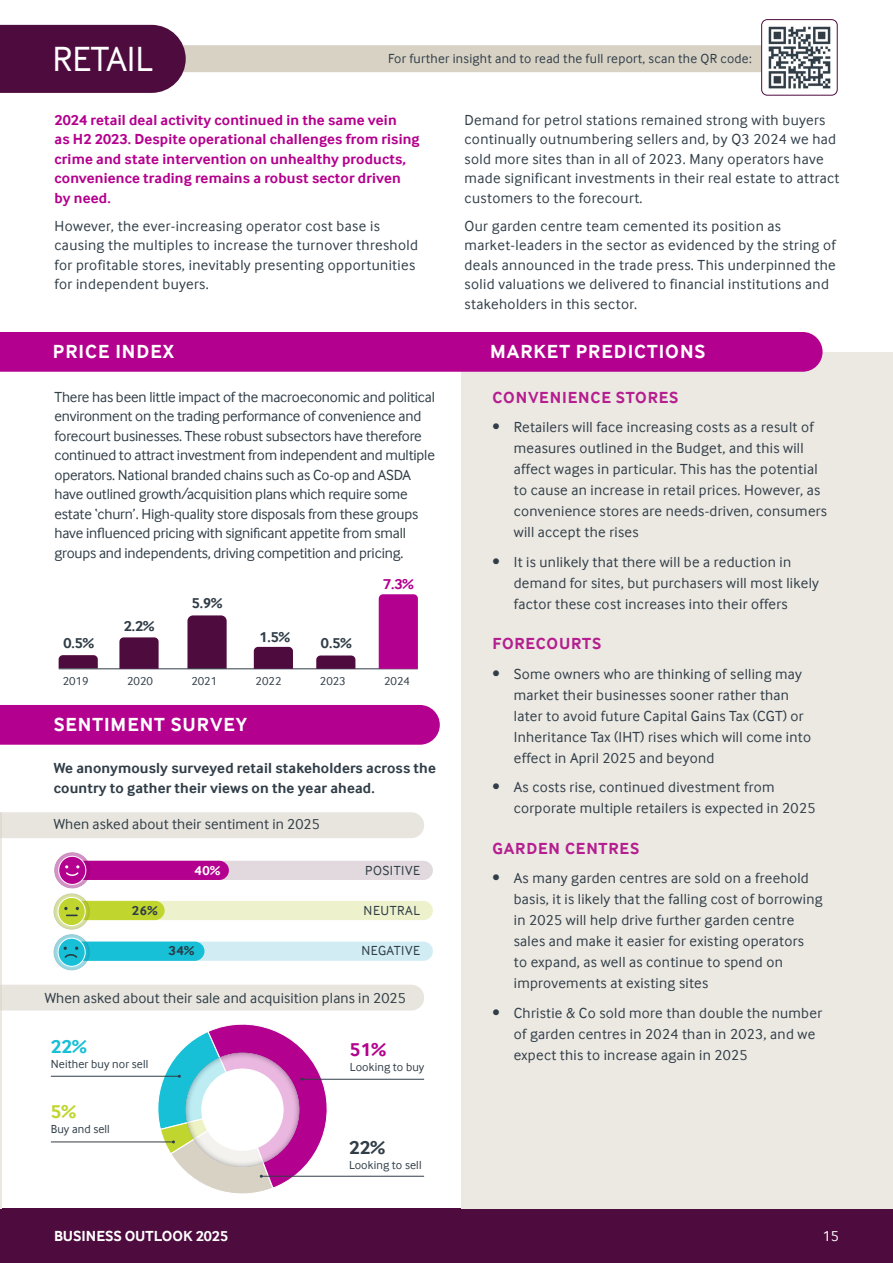
<style>
.page{position:relative;width:893px;height:1263px;background:#fff}
.page>*{position:absolute;margin:0;border:0;box-sizing:border-box;transform-origin:0 0}
.t1{font:36px "Inter Face";color:#fff}
.t2{font:700 19.5px "Inter Face";letter-spacing:.05em;color:#fff}
.t3{font:700 19.5px "Inter Face";color:#b4008e}
.t4{font:700 19.5px "Inter Face";color:#313e48}
.t5{font:700 19.5px "Inter Face";color:#17bfd7}
.t6{font:700 19.5px "Inter Face";color:#c1d52f}
.t7{font:700 16.5px "Inter Face";letter-spacing:.05em;color:#b41e8e}
.t8{font:15px/21px "Inter Face";letter-spacing:.02em;color:#313e48}
.t9{font:15px/19.5px "Inter Face";letter-spacing:-.01em;color:#313e48}
.t10{font:700 15px/19.5px "Inter Face";letter-spacing:.01em;color:#b4008e}
.t11{font:700 15px/19.5px "Inter Face";letter-spacing:.01em;color:#313e48}
.t12{font:700 15px "Inter Face";color:#fff}
.t13{font:15px "Inter Face";color:#fff}
.t14{font:13.5px "Inter Face";letter-spacing:.02em;color:#313e48}
.t15{font:13.5px "Inter Face";letter-spacing:.04em;color:#313e48}
.t16{font:700 13.5px "Inter Face";color:#fff}
.t17{font:700 13.5px "Inter Face";color:#313e48}
.t18{font:700 13.5px "Inter Face";color:#293c45}
.t19{font:12px "Inter Face";letter-spacing:.01em;color:#313e48}
</style>
<div class="page">
<div style="left:0;top:1208px;width:893px;height:55px;background:#4e0b3e"></div>
<hr style="left:0;top:812px;width:1px;height:396px;background:#ece9e3">
<div style="left:462px;top:352px;width:431px;height:856px;background:#ece9e3"></div>
<div style="left:152px;top:45px;width:676px;height:27px;background:#d8d2c5;border-radius:13px"></div>
<div style="left:0;top:25px;width:186px;height:68px;background:#4e0b3e"></div>
<img style="left:763px;top:21px;width:73px;height:73px">
<div style="left:761px;top:19px;width:77px;height:77px;border:1px solid #4e0b3e;border-radius:6px"></div>
<div style="left:0;top:812px;width:424px;height:26px;background:#e8e5de"></div>
<svg style="left:59px;top:655px;width:39px;height:13px"></svg>
<svg style="left:187px;top:615px;width:40px;height:53px;background:#541344"></svg>
<hr style="left:59px;top:668px;width:358px;height:1px;background:#313e48">
<div style="left:61px;top:861px;width:372px;height:19px;background:#e1d9de;border-radius:10px"></div>
<div style="left:61px;top:861px;width:168px;height:19px;background:#b4008e;border-radius:10px"></div>
<div style="left:42px;top:840px;width:62px;height:49px;background:#313e48;opacity:.75"></div>
<div style="left:61px;top:901px;width:372px;height:19px;background:#edf2cd;border-radius:10px"></div>
<div style="left:61px;top:901px;width:104px;height:19px;background:#c1d52f;border-radius:10px"></div>
<div style="left:61px;top:941px;width:372px;height:20px;background:#d1edf3;border-radius:10px"></div>
<div style="left:61px;top:941px;width:143px;height:20px;background:#17bfd7;border-radius:10px"></div>
<div style="left:59px;top:856px;width:27px;height:28px;background:#b4008e;border-radius:50%"></div>
<div style="left:59px;top:856px;width:27px;height:28px;border:1px solid #fff;border-radius:50%"></div>
<svg style="left:65px;top:865px;width:14px;height:11px"></svg>
<div style="left:41px;top:881px;width:62px;height:49px;background:#313e48;opacity:.75"></div>
<div style="left:58px;top:897px;width:27px;height:28px;background:#c1d52f;border-radius:50%"></div>
<div style="left:58px;top:897px;width:27px;height:29px;border:1px solid #fff;border-radius:50%"></div>
<svg style="left:64px;top:907px;width:15px;height:9px"></svg>
<div style="left:41px;top:922px;width:62px;height:49px;background:#313e48;opacity:.75"></div>
<div style="left:58px;top:938px;width:27px;height:28px;background:#17bfd7;border-radius:50%"></div>
<div style="left:58px;top:938px;width:27px;height:28px;border:1px solid #fff;border-radius:50%"></div>
<svg style="left:64px;top:947px;width:14px;height:11px"></svg>
<svg style="left:119px;top:637px;width:40px;height:32px"></svg>
<svg style="left:254px;top:647px;width:39px;height:22px"></svg>
<svg style="left:316px;top:655px;width:39px;height:14px"></svg>
<div style="left:379px;top:594px;width:39px;height:75px;background:#b4008e"></div>
<div style="left:0;top:332px;width:822px;height:40px;background:#b4008e"></div>
<div style="left:0;top:705px;width:440px;height:40px;background:#b4008e"></div>
<svg style="left:0;top:985px;width:424px;height:218px"></svg>
<h1 class="t1" style="left:53px;top:38px;width:102px">RETAIL</h1>
<p class="t14" style="left:388px;top:51px;width:365px">For further insight and to read the full report, scan the QR code:</p>
<p class="t10" style="left:54px;top:110px;width:367px">2024 retail deal activity continued in the same vein<br>as H2 2023. Despite operational challenges from rising crime and state intervention on unhealthy products, convenience trading remains a robust sector driven by need.</p>
<p class="t8" style="left:54px;top:216px;width:365px;line-height:19.5px">However, the ever-increasing operator cost base is causing the multiples to increase the turnover threshold for profitable stores, inevitably presenting opportunities for independent buyers.</p>
<h2 class="t2" style="left:53px;top:341px;width:123px">PRICE INDEX</h2>
<p class="t9" style="left:54px;top:387px;width:382px">There has been little impact of the macroeconomic and political environment on the trading performance of convenience and forecourt businesses. These robust subsectors have therefore continued to attract investment from independent and multiple operators. National branded chains such as Co-op and ASDA have outlined growth/acquisition plans which require some estate ‘churn’. High-quality store disposals from these groups have influenced pricing with significant appetite from small groups and independents, driving competition and pricing.</p>
<p class="t11" style="left:63px;top:633px;width:32px">0.5%</p>
<p class="t11" style="left:124px;top:616px;width:32px">2.2%</p>
<p class="t11" style="left:192px;top:593px;width:32px">5.9%</p>
<p class="t11" style="left:259px;top:627px;width:32px">1.5%</p>
<p class="t11" style="left:321px;top:633px;width:32px">0.5%</p>
<p class="t10" style="left:383px;top:574px;width:32px">7.3%</p>
<p class="t19" style="left:63px;top:674px;width:27px">2019</p>
<p class="t19" style="left:127px;top:674px;width:27px">2020</p>
<p class="t19" style="left:191px;top:674px;width:27px">2021</p>
<p class="t19" style="left:256px;top:674px;width:27px">2022</p>
<p class="t19" style="left:320px;top:674px;width:27px">2023</p>
<p class="t19" style="left:384px;top:674px;width:27px">2024</p>
<p class="t19" style="left:65px;top:674px;width:27px">2019</p>
<p class="t19" style="left:131px;top:674px;width:27px">2020</p>
<p class="t19" style="left:196px;top:674px;width:27px">2021</p>
<p class="t19" style="left:261px;top:674px;width:27px">20 2</p>
<p class="t19" style="left:326px;top:674px;width:27px">2023</p>
<p class="t19" style="left:392px;top:674px;width:27px">2024</p>
<h2 class="t2" style="left:54px;top:713px;width:195px">SENTIMENT SURVEY</h2>
<p class="t11" style="left:54px;top:758px;width:384px">We anonymously surveyed retail stakeholders across the country to gather their views on the year ahead.</p>
<p class="t8" style="left:54px;top:814px;width:268px">When asked about their sentiment in 2025</p>
<p class="t16" style="left:195px;top:862px;width:27px">40%</p>
<p class="t17" style="left:132px;top:903px;width:27px">26%</p>
<p class="t18" style="left:169px;top:943px;width:27px">34%</p>
<p class="t15" style="left:365px;top:863px;width:56px">POSITIVE</p>
<p class="t15" style="left:364px;top:903px;width:58px">NEUTRAL</p>
<p class="t15" style="left:361px;top:943px;width:60px">NEGATIVE</p>
<p class="t8" style="left:45px;top:987px;width:363px">When asked about their sale and acquisition plans in 2025</p>
<h2 class="t3" style="left:350px;top:1038px;width:37px">51%</h2>
<p class="t19" style="left:350px;top:1060px;width:76px">Looking to buy</p>
<h2 class="t5" style="left:51px;top:1035px;width:37px">22%</h2>
<p class="t19" style="left:51px;top:1057px;width:99px">Neither buy nor sell</p>
<h2 class="t6" style="left:51px;top:1100px;width:27px">5%</h2>
<p class="t19" style="left:51px;top:1122px;width:61px">Buy and sell</p>
<h2 class="t4" style="left:349px;top:1136px;width:37px">22%</h2>
<p class="t19" style="left:349px;top:1158px;width:74px">Looking to sell</p>
<p class="t8" style="left:465px;top:110px;width:376px;line-height:19.5px">Demand for petrol stations remained strong with buyers continually outnumbering sellers and, by Q3 2024 we had sold more sites than in all of 2023. Many operators have made significant investments in their real estate to attract customers to the forecourt.</p>
<p class="t8" style="left:465px;top:216px;width:373px;line-height:19.5px">Our garden centre team cemented its position as market-leaders in the sector as evidenced by the string of deals announced in the trade press. This underpinned the solid valuations we delivered to financial institutions and stakeholders in this sector.</p>
<h2 class="t2" style="left:490px;top:341px;width:217px">MARKET PREDICTIONS</h2>
<p class="t7" style="left:493px;top:388px;width:187px">CONVENIENCE STORES</p>
<p class="t8" style="left:514px;top:417px;width:315px;text-indent:-21px">• Retailers will face increasing costs as a result of measures outlined in the Budget, and this will affect wages in particular. This has the potential to cause an increase in retail prices. However, as convenience stores are needs-driven, consumers will accept the rises</p>
<p class="t8" style="left:514px;top:551px;width:307px;text-indent:-21px">• It is unlikely that there will be a reduction in demand for sites, but purchasers will most likely factor these cost increases into their offers</p>
<p class="t7" style="left:493px;top:634px;width:110px">FORECOURTS</p>
<p class="t8" style="left:514px;top:663px;width:299px;text-indent:-21px">• Some owners who are thinking of selling may market their businesses sooner rather than later to avoid future Capital Gains Tax (CGT) or Inheritance Tax (IHT) rises which will come into effect in April 2025 and beyond</p>
<p class="t8" style="left:514px;top:777px;width:303px;text-indent:-21px">• As costs rise, continued divestment from corporate multiple retailers is expected in 2025</p>
<p class="t7" style="left:493px;top:839px;width:148px">GARDEN CENTRES</p>
<p class="t8" style="left:514px;top:868px;width:310px;text-indent:-21px">• As many garden centres are sold on a freehold basis, it is likely that the falling cost of borrowing in 2025 will help drive further garden centre sales and make it easier for existing operators<br>to expand, as well as continue to spend on improvements at existing sites</p>
<p class="t8" style="left:514px;top:1002px;width:310px;text-indent:-21px">• Christie &amp; Co sold more than double the number of garden centres in 2024 than in 2023, and we expect this to increase again in 2025</p>
<p class="t12" style="left:54px;top:1227px;width:176px">BUSINESS OUTLOOK 2025</p>
<p class="t13" style="left:823px;top:1227px;width:18px">15</p>
</div>
